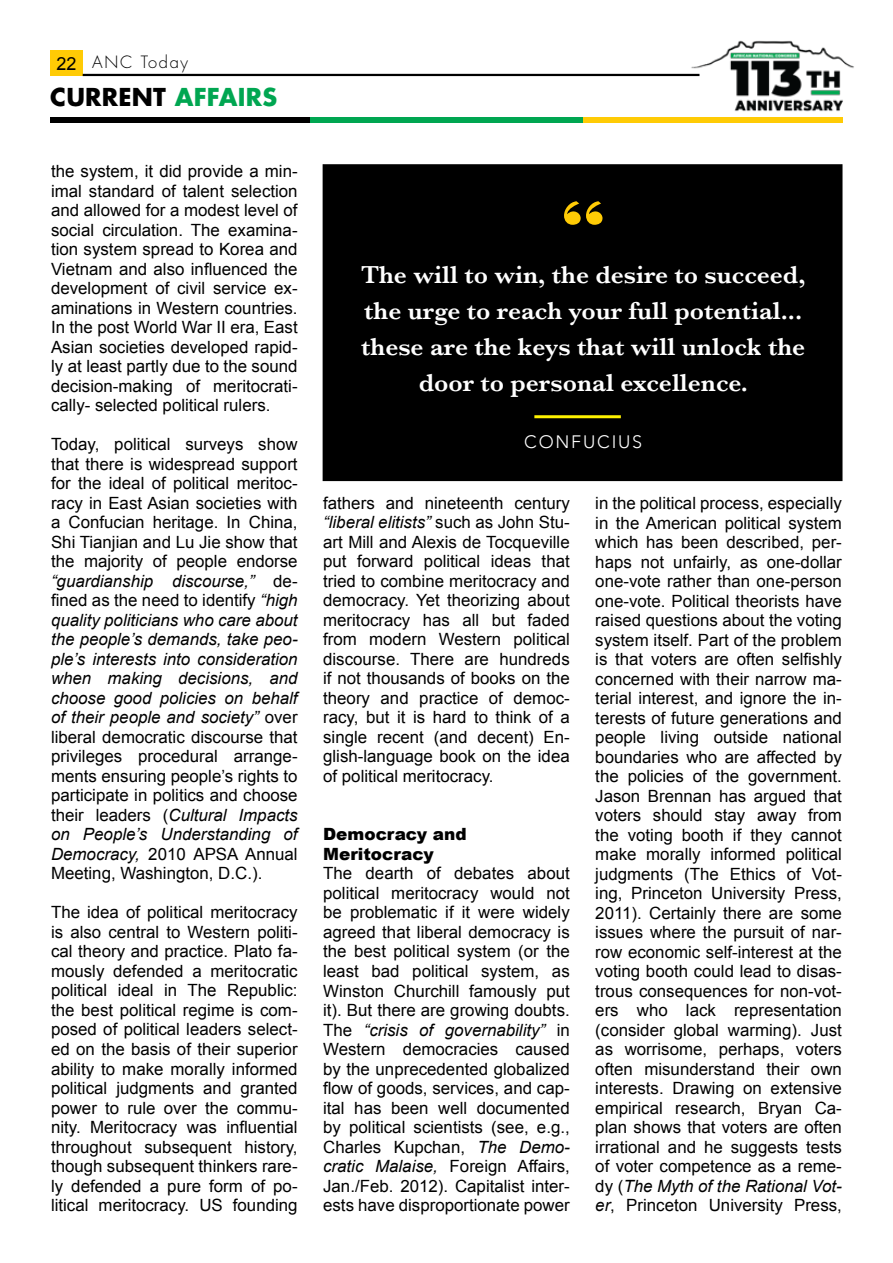
<style>
.page{position:relative;width:893px;height:1263px;background:#fff}
.page>*{position:absolute;margin:0;border:0;box-sizing:border-box;transform-origin:0 0}
.t1{font:117px "Hildor";color:#ffcb05}
.t2{font:600 25.5px/36px "Baskerville";color:#fff;text-align:center}
.t3{font:700 24px "Futura Std";letter-spacing:.01em;color:#000}
.t4{font:300 18px "Avenir";letter-spacing:.1em;color:#fff}
.t5{font:16.8px/19.5px "Arial";color:#000;text-align:justify}
.t6{font:900 16.8px/19.5px "Arial";color:#000}
.t7{font:300 16.5px "Futura Std";letter-spacing:.1em;color:#000}
.s1{font-family:"Arial";font-weight:400;font-size:18px}
.s2{color:#00a651}
.s3{font-style:italic}
</style>
<div class="page">
<div style="left:50px;top:51px;width:33px;height:25px;background:#ffcb05"></div>
<div style="left:50px;top:117px;width:260px;height:6px;background:#000"></div>
<div style="left:310px;top:117px;width:273px;height:6px;background:#00a651"></div>
<div style="left:583px;top:117px;width:259px;height:6px;background:#ffcb05"></div>
<hr style="left:83px;top:74px;width:616px;height:2px;background:#000">
<img style="left:684px;top:40px;width:170px;height:83px">
<div style="left:323px;top:165px;width:519px;height:315px;background:#000"></div>
<div style="left:323px;top:164px;width:519px;height:317px;border:1px solid #000"></div>
<hr style="left:534px;top:415px;width:87px;height:3px;background:#fff200">
<p class="t7" style="left:56px;top:52px;width:133px"><span class="s1">22</span> ANC Today</p>
<h3 class="t3" style="left:50px;top:81px;width:228px">CURRENT <span class="s2">AFFAIRS</span></h3>
<p class="t5" style="left:51px;top:162px;width:248px">the system, it did provide a min&shy;imal standard of talent selection and allowed for a modest level of social circulation. The examina&shy;tion system spread to Korea and Vietnam and also influenced the development of civil service ex&shy;aminations in Western countries.<br>In the post World War II era, East Asian societies developed rapid&shy;ly at least partly due to the sound decision-making of meritocrati&shy;cally- selected political rulers.</p>
<p class="t5" style="left:51px;top:435px;width:248px">Today, political surveys show that there is widespread support for the ideal of political meritoc&shy;racy in East Asian societies with a Confucian heritage. In China, Shi Tianjian and Lu Jie show that the majority of people endorse <span class="s3">“guardianship discourse,”</span> de&shy;fined as the need to identify <span class="s3">“high quality politicians who care about the people’s demands, take peo&shy;ple’s interests into consideration when making decisions, and choose good policies on behalf of their people and society”</span> over liberal democratic discourse that privileges procedural arrange&shy;ments ensuring people’s rights to participate in politics and choose their leaders (<span class="s3">Cultural Impacts on People’s Understanding of Democracy,</span> 2010 APSA Annual Meeting, Washington, D.C.).</p>
<p class="t5" style="left:51px;top:903px;width:248px">The idea of political meritocracy is also central to Western politi&shy;cal theory and practice. Plato fa&shy;mously defended a meritocratic political ideal in The Republic: the best political regime is com&shy;posed of political leaders select&shy;ed on the basis of their superior ability to make morally informed political judgments and granted power to rule over the commu&shy;nity. Meritocracy was influential throughout subsequent history, though subsequent thinkers rare&shy;ly defended a pure form of po&shy;litical meritocracy. US founding</p>
<h1 class="t1" style="left:560px;top:174px;width:47px">“</h1>
<h2 class="t2" style="left:361px;top:256px;width:446px">The will to win, the desire to succeed,</h2>
<h2 class="t2" style="left:361px;top:292px;width:446px">the urge to reach your full potential... these are the keys that will unlock the door to personal excellence.</h2>
<p class="t4" style="left:524px;top:431px;width:120px">CONFUCIUS</p>
<p class="t5" style="left:323px;top:493px;width:248px">fathers and nineteenth century <span class="s3">“liberal elitists”</span> such as John Stu&shy;art Mill and Alexis de Tocqueville put forward political ideas that tried to combine meritocracy and democracy. Yet theorizing about meritocracy has all but faded from modern Western political discourse. There are hundreds if not thousands of books on the theory and practice of democ&shy;racy, but it is hard to think of a single recent (and decent) En&shy;glish-language book on the idea of political meritocracy.</p>
<p class="t6" style="left:323px;top:824px;width:145px">Democracy and<br>Meritocracy</p>
<p class="t5" style="left:323px;top:864px;width:248px">The dearth of debates about political meritocracy would not be problematic if it were widely agreed that liberal democracy is the best political system (or the least bad political system, as Winston Churchill famously put it). But there are growing doubts.<br>The <span class="s3">“crisis of governability”</span> in Western democracies caused by the unprecedented globalized flow of goods, services, and cap&shy;ital has been well documented by political scientists (see, e.g., Charles Kupchan, <span class="s3">The Demo&shy;cratic Malaise,</span> Foreign Affairs, Jan./Feb. 2012). Capitalist inter&shy;ests have disproportionate power</p>
<p class="t5" style="left:595px;top:493px;width:248px">in the political process, especially in the American political system which has been described, per&shy;haps not unfairly, as one-dollar one-vote rather than one-person one-vote. Political theorists have raised questions about the voting system itself. Part of the problem is that voters are often selfishly concerned with their narrow ma&shy;terial interest, and ignore the in&shy;terests of future generations and people living outside national boundaries who are affected by the policies of the government.<br>Jason Brennan has argued that voters should stay away from the voting booth if they cannot make morally informed political judgments (The Ethics of Vot&shy;ing, Princeton University Press, 2011). Certainly there are some issues where the pursuit of nar&shy;row economic self-interest at the voting booth could lead to disas&shy;trous consequences for non-vot&shy;ers who lack representation (consider global warming). Just as worrisome, perhaps, voters often misunderstand their own interests. Drawing on extensive empirical research, Bryan Ca&shy;plan shows that voters are often irrational and he suggests tests of voter competence as a reme&shy;dy (<span class="s3">The Myth of the Rational Vot&shy;er</span>, Princeton University Press,</p>
</div>
